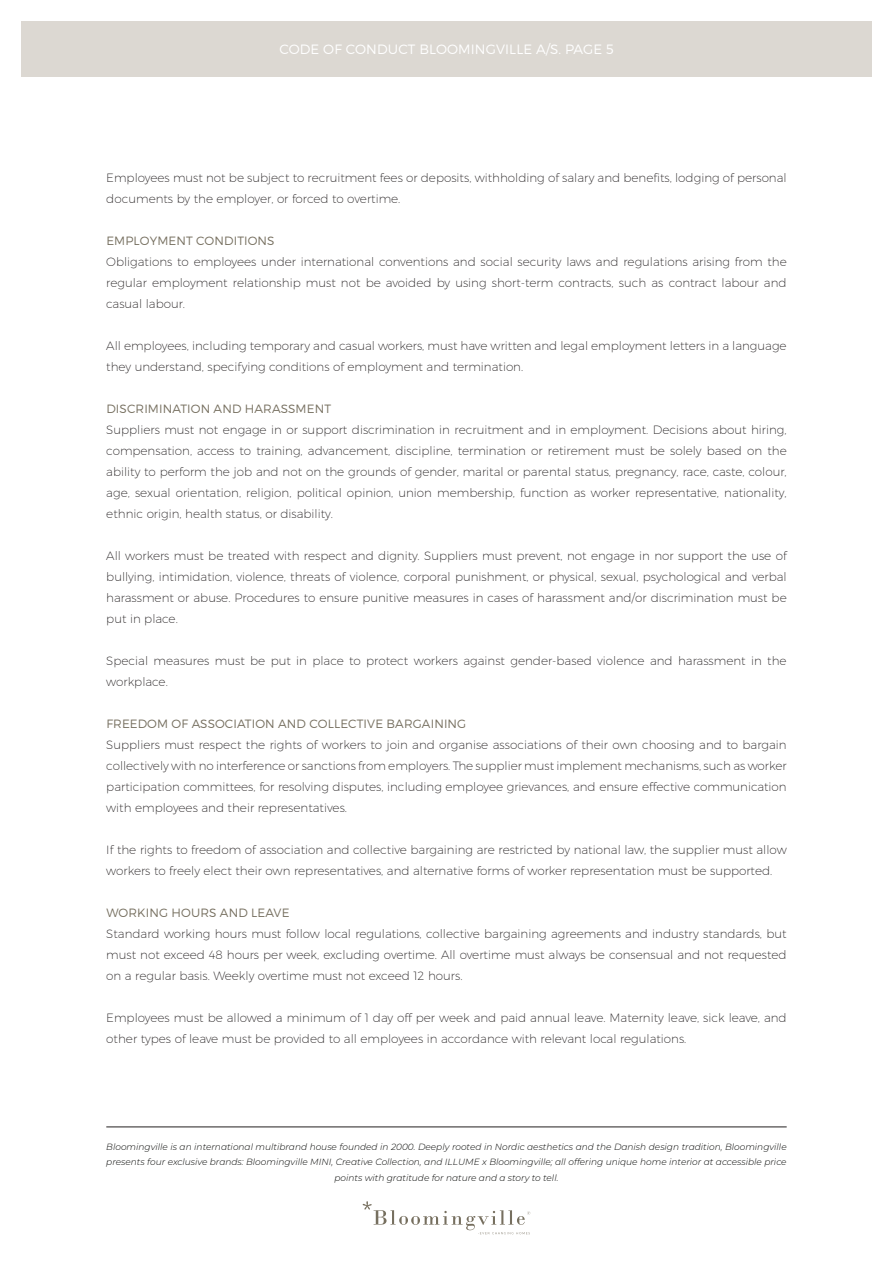
<style>
.page{position:relative;width:893px;height:1263px;background:#fff}
.page>*{position:absolute;margin:0;border:0;box-sizing:border-box;transform-origin:0 0}
.t1{font:300 13.5px "Montserrat";letter-spacing:.01em;color:#fff}
.body{font:200 12px/21px "Montserrat";color:#231f20}
.subheader{font:300 12px "Montserrat";letter-spacing:.01em;color:#766f5f}
.t2{font:italic 300 9px/15.6px "Montserrat";color:#040503;text-align:center}
</style>
<div class="page">
<div style="left:21px;top:21px;width:851px;height:56px;background:#dcd8d2"></div>
<svg style="left:363px;top:1201px;width:167px;height:33px"></svg>
<hr style="left:106px;top:1127px;width:681px;height:1px;background:#231f20">
<p class="t1" style="left:279px;top:41px;width:336px">CODE OF CONDUCT BLOOMINGVILLE A/S. PAGE 5</p>
<p class="body" style="left:106px;top:167px;width:682px">Employees must not be subject to recruitment fees or deposits, withholding of salary and benefits, lodging of personal documents by the employer, or forced to overtime.</p>
<p class="subheader" style="left:106px;top:233px;width:170px">EMPLOYMENT CONDITIONS</p>
<p class="body" style="left:106px;top:251px;width:682px;text-align:justify">Obligations to employees under international conventions and social security laws and regulations arising from the regular employment relationship must not be avoided by using short-term contracts, such as contract labour and casual labour.</p>
<p class="body" style="left:106px;top:335px;width:682px">All employees, including temporary and casual workers, must have written and legal employment letters in a language they understand, specifying conditions of employment and termination.</p>
<p class="subheader" style="left:106px;top:401px;width:226px">DISCRIMINATION AND HARASSMENT</p>
<p class="body" style="left:106px;top:419px;width:682px;text-align:justify">Suppliers must not engage in or support discrimination in recruitment and in employment. Decisions about hiring, compensation, access to training, advancement, discipline, termination or retirement must be solely based on the ability to perform the job and not on the grounds of gender, marital or parental status, pregnancy, race, caste, colour, age, sexual orientation, religion, political opinion, union membership, function as worker representative, nationality, ethnic origin, health status, or disability.</p>
<p class="body" style="left:106px;top:545px;width:682px;text-align:justify">All workers must be treated with respect and dignity. Suppliers must prevent, not engage in nor support the use of bullying, intimidation, violence, threats of violence, corporal punishment, or physical, sexual, psychological and verbal harassment or abuse. Procedures to ensure punitive measures in cases of harassment and/or discrimination must be put in place.</p>
<p class="body" style="left:106px;top:650px;width:682px">Special measures must be put in place to protect workers against gender-based violence and harassment in the workplace.</p>
<p class="subheader" style="left:106px;top:716px;width:361px">FREEDOM OF ASSOCIATION AND COLLECTIVE BARGAINING</p>
<p class="body" style="left:106px;top:734px;width:682px;text-align:justify">Suppliers must respect the rights of workers to join and organise associations of their own choosing and to bargain collectively with no interference or sanctions from employers. The supplier must implement mechanisms, such as worker participation committees, for resolving disputes, including employee grievances, and ensure effective communication with employees and their representatives.</p>
<p class="body" style="left:106px;top:839px;width:682px">If the rights to freedom of association and collective bargaining are restricted by national law, the supplier must allow workers to freely elect their own representatives, and alternative forms of worker representation must be supported.</p>
<p class="subheader" style="left:106px;top:905px;width:185px">WORKING HOURS AND LEAVE</p>
<p class="body" style="left:106px;top:923px;width:682px;text-align:justify">Standard working hours must follow local regulations, collective bargaining agreements and industry standards, but must not exceed 48 hours per week, excluding overtime. All overtime must always be consensual and not requested on a regular basis. Weekly overtime must not exceed 12 hours.</p>
<p class="body" style="left:106px;top:1007px;width:682px">Employees must be allowed a minimum of 1 day off per week and paid annual leave. Maternity leave, sick leave, and other types of leave must be provided to all employees in accordance with relevant local regulations.</p>
<p class="t2" style="left:106px;top:1138px;width:682px">Bloomingville is an international multibrand house founded in 2000. Deeply rooted in Nordic aesthetics and the Danish design tradition, Bloomingville presents four exclusive brands: Bloomingville MINI, Creative Collection, and ILLUME x Bloomingville; all offering unique home interior at accessible price points with gratitude for nature and a story to tell.</p>
</div>
